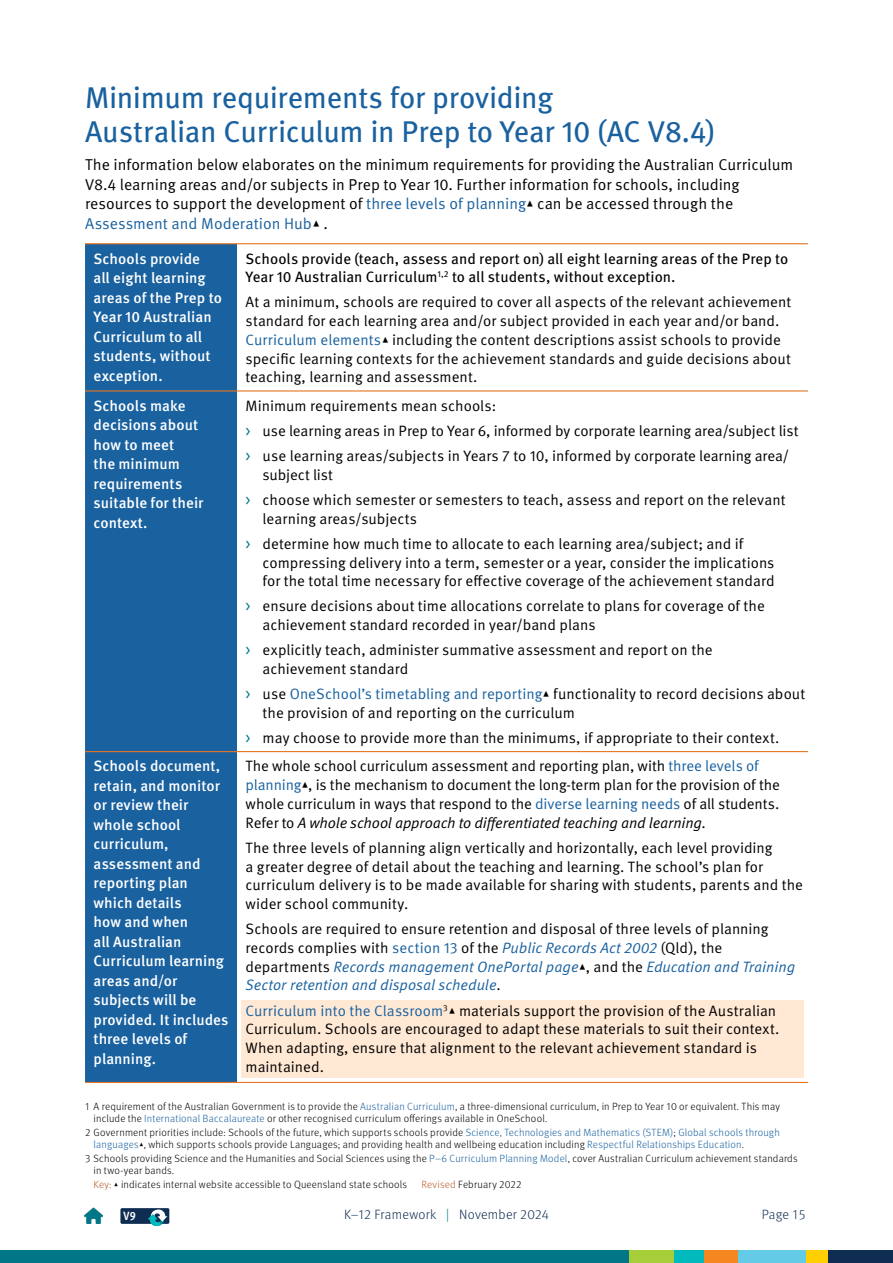
<style>
.page{position:relative;width:893px;height:1263px;background:#fff}
.page>*{position:absolute;margin:0;border:0;box-sizing:border-box;transform-origin:0 0}
._01_Heading{font:30px/34.5px "Meta Pro";letter-spacing:-.01em;color:#19619f}
._03_Text{font:15.75px/19.5px "Meta Pro Norm";color:#000}
._03_Text_1_5{font:15px/18.8px "Meta Pro Norm";color:#000}
.v8_4_side{font:500 15px/19.5px "Meta Pro";letter-spacing:.005em;color:#fff}
._03_Text_1_5-2{font:15px/18.8px "Meta Pro";color:#000}
.t1{font:300 13.5px "Meta Pro";letter-spacing:.015em;color:#0f2d52}
._03_Text-2{font:700 condensed 12px "Meta Pro";color:#fff}
.ref{font:300 10.5px/12px "Meta Pro";letter-spacing:.015em;color:#000}
.s1{color:#19619f}
.s2{color:#007687}
.s3{font-family:"Meta Pro Norm Ita"}
.s4{font-family:"Meta Pro Norm Ita";color:#19619f}
.s5{color:#bb5927}
</style>
<div class="page">
<div style="left:0;top:1250px;width:893px;height:13px;background:#007687"></div>
<div style="left:827px;top:1250px;width:66px;height:13px;background:#0f2d52"></div>
<div style="left:806px;top:1250px;width:21px;height:13px;background:#ffcf01"></div>
<div style="left:737px;top:1250px;width:69px;height:13px;background:#64cbe7"></div>
<div style="left:703px;top:1250px;width:34px;height:13px;background:#f6861f"></div>
<div style="left:674px;top:1250px;width:29px;height:13px;background:#00babe"></div>
<div style="left:629px;top:1250px;width:45px;height:13px;background:#a6ce39"></div>
<img style="left:85px;top:1208px;width:17px;height:16px">
<div style="left:85px;top:244px;width:152px;height:838px;background:#19619f"></div>
<svg style="left:237px;top:244px;width:571px;height:838px"></svg>
<hr style="left:85px;top:243px;width:152px;height:1px;background:#e57525">
<hr style="left:237px;top:243px;width:571px;height:1px;background:#e57525">
<hr style="left:85px;top:390px;width:152px;height:1px;background:#e57525">
<hr style="left:237px;top:390px;width:571px;height:1px;background:#e57525">
<hr style="left:85px;top:751px;width:152px;height:1px;background:#e57525">
<hr style="left:237px;top:751px;width:571px;height:1px;background:#e57525">
<hr style="left:85px;top:1082px;width:152px;height:1px;background:#e57525">
<hr style="left:237px;top:1082px;width:571px;height:1px;background:#e57525">
<div style="left:241px;top:1000px;width:563px;height:78px;background:#ffe9d5"></div>
<div style="left:120px;top:1208px;width:49px;height:16px;background:#0f2d52;border-radius:2px"></div>
<svg style="left:148px;top:1209px;width:19px;height:17px"></svg>
<p class="_01_Heading" style="left:85px;top:78px;width:631px">Minimum requirements for providing<br>Australian Curriculum in Prep to Year 10 (AC V8.4)</p>
<p class="_03_Text" style="left:85px;top:154px;width:710px">The information below elaborates on the minimum requirements for providing the Australian Curriculum V8.4 learning areas and/or subjects in Prep to Year 10. Further information for schools, including resources to support the development of <span class="s1">three levels of planning</span>▴ can be accessed through the <span class="s1">Assessment and Moderation Hub</span>▴ .</p>
<p class="v8_4_side" style="left:94px;top:248px;width:130px">Schools provide<br>all eight learning areas of the Prep to<br>Year 10 Australian<br>Curriculum to all students, without exception.</p>
<p class="_03_Text_1_5-2" style="left:246px;top:248px;width:544px">Schools provide (teach, assess and report on) all eight learning areas of the Prep to<br>Year 10 Australian Curriculum<sup>1,2</sup> to all students, without exception.</p>
<p class="_03_Text_1_5" style="left:246px;top:292px;width:547px">At a minimum, schools are required to cover all aspects of the relevant achievement standard for each learning area and/or subject provided in each year and/or band.<br><span class="s1">Curriculum elements</span>▴ including the content descriptions assist schools to provide specific learning contexts for the achievement standards and guide decisions about teaching, learning and assessment.</p>
<p class="v8_4_side" style="left:94px;top:395px;width:111px">Schools make decisions about how to meet<br>the minimum requirements suitable for their context.</p>
<p class="_03_Text_1_5" style="left:246px;top:395px;width:252px">Minimum requirements mean schools:</p>
<p class="_03_Text_1_5" style="left:246px;top:420px;width:554px"><span class="s2">&gt;</span> use learning areas in Prep to Year 6, informed by corporate learning area/subject list</p>
<p class="_03_Text_1_5" style="left:263px;top:445px;width:528px;text-indent:-17px"><span class="s2">&gt;</span> use learning areas/subjects in Years 7 to 10, informed by corporate learning area/ subject list</p>
<p class="_03_Text_1_5" style="left:263px;top:489px;width:524px;text-indent:-17px"><span class="s2">&gt;</span> choose which semester or semesters to teach, assess and report on the relevant learning areas/subjects</p>
<p class="_03_Text_1_5" style="left:263px;top:533px;width:513px;text-indent:-17px"><span class="s2">&gt;</span> determine how much time to allocate to each learning area/subject; and if compressing delivery into a term, semester or a year, consider the implications for the total time necessary for effective coverage of the achievement standard</p>
<p class="_03_Text_1_5" style="left:263px;top:596px;width:504px;text-indent:-17px"><span class="s2">&gt;</span> ensure decisions about time allocations correlate to plans for coverage of the achievement standard recorded in year/band plans</p>
<p class="_03_Text_1_5" style="left:263px;top:640px;width:452px;text-indent:-17px"><span class="s2">&gt;</span> explicitly teach, administer summative assessment and report on the achievement standard</p>
<p class="_03_Text_1_5" style="left:263px;top:684px;width:544px;text-indent:-17px"><span class="s2">&gt;</span> use <span class="s1">OneSchool’s timetabling and reporting</span>▴ functionality to record decisions about the provision of and reporting on the curriculum</p>
<p class="_03_Text_1_5" style="left:246px;top:727px;width:535px"><span class="s2">&gt;</span> may choose to provide more than the minimums, if appropriate to their context.</p>
<p class="v8_4_side" style="left:94px;top:755px;width:137px">Schools document, retain, and monitor or review their whole school curriculum, assessment and reporting plan which details<br>how and when<br>all Australian<br>Curriculum learning areas and/or subjects will be provided. It includes three levels of planning.</p>
<p class="_03_Text_1_5" style="left:246px;top:756px;width:536px">The whole school curriculum assessment and reporting plan, with <span class="s1">three levels of planning</span>▴, is the mechanism to document the long-term plan for the provision of the whole curriculum in ways that respond to the <span class="s1">diverse learning needs</span> of all students.<br>Refer to <span class="s3">A whole school approach to differentiated teaching and learning</span>.</p>
<p class="_03_Text_1_5" style="left:246px;top:837px;width:559px">The three levels of planning align vertically and horizontally, each level providing<br>a greater degree of detail about the teaching and learning. The school’s plan for curriculum delivery is to be made available for sharing with students, parents and the wider school community.</p>
<p class="_03_Text_1_5" style="left:246px;top:919px;width:551px">Schools are required to ensure retention and disposal of three levels of planning records complies with <span class="s1">section 13</span> of the <span class="s4">Public Records Act 2002</span> (Qld), the departments <span class="s4">Records management OnePortal page</span>▴, and the <span class="s4">Education and Training Sector retention and disposal schedule</span>.</p>
<p class="_03_Text_1_5" style="left:246px;top:1000px;width:535px"><span class="s1">Curriculum into the Classroom</span><sup>3</sup>▴ materials support the provision of the Australian Curriculum. Schools are encouraged to adapt these materials to suit their context.<br>When adapting, ensure that alignment to the relevant achievement standard is maintained.</p>
<p class="ref" style="left:94px;top:1099px;width:688px;text-indent:-9px">1 A requirement of the Australian Government is to provide the <span class="s1">Australian Curriculum</span>, a three-dimensional curriculum, in Prep to Year 10 or equivalent. This may include the <span class="s1">International Baccalaureate</span> or other recognised curriculum offerings available in OneSchool.</p>
<p class="ref" style="left:94px;top:1126px;width:688px;text-indent:-9px">2 Government priorities include: Schools of the future, which supports schools provide <span class="s1">Science, Technologies and Mathematics (STEM)</span>; <span class="s1">Global schools through languages</span>▴, which supports schools provide Languages; and providing health and wellbeing education including <span class="s1">Respectful Relationships Education</span>.</p>
<p class="ref" style="left:94px;top:1152px;width:706px;text-indent:-9px">3 Schools providing Science and the Humanities and Social Sciences using the <span class="s1">P–6 Curriculum Planning Model</span>, cover Australian Curriculum achievement standards in two-year bands.</p>
<p class="ref" style="left:94px;top:1178px;width:315px"><span class="s5">Key:</span> ▴ indicates internal website accessible to Queensland state schools</p>
<p class="ref" style="left:422px;top:1178px;width:102px"><span class="s5">Revised</span> February 2022</p>
<p class="_03_Text-2" style="left:124px;top:1207px;width:14px">V9</p>
<p class="t1" style="left:344px;top:1205px;width:206px">K–12 Framework <span class="s2">|</span> November 2024</p>
<p class="t1" style="left:762px;top:1205px;width:45px">Page 15</p>
</div>
